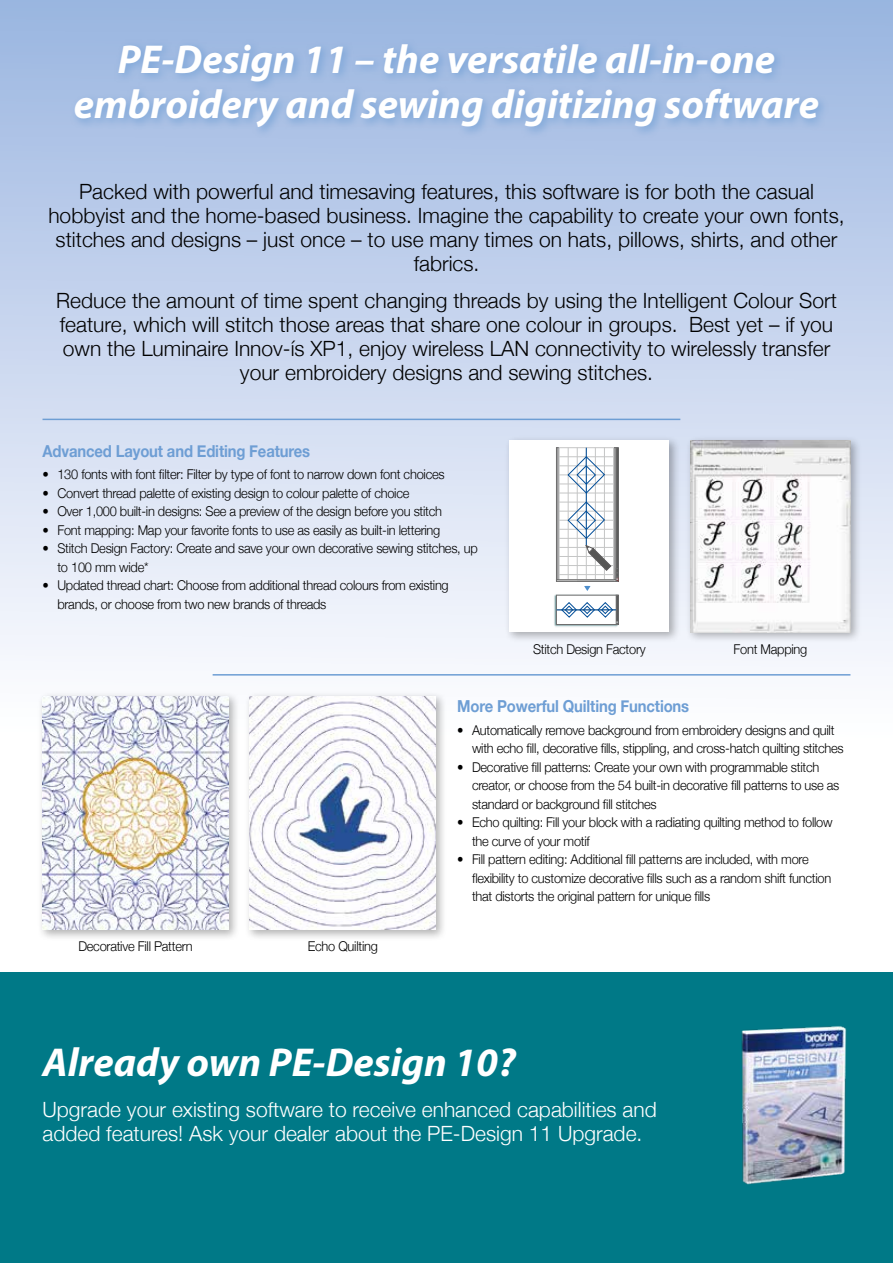
<style>
.page{position:relative;width:893px;height:1263px;background:#fff}
.page>*{position:absolute;margin:0;border:0;box-sizing:border-box;transform-origin:0 0}
.t1{font:italic 700 40.5px/45px "Myriad Pro";color:#fff;text-align:center}
.t2{font:300 21px/24px "Helvetica Neue";color:#000;text-align:center}
.t3{font:300 21px/24px "Helvetica Neue";color:#fff}
.t4{font:700 16.5px "Helvetica Neue";letter-spacing:-.01em;color:#6e9ed4;scale:.9 1}
.t5{font:300 13.5px/18.5px "Helvetica Neue";letter-spacing:-.02em;color:#000;scale:.95 1}
</style>
<div class="page">
<div style="left:0;top:972px;width:893px;height:291px;background:#007987"></div>
<img style="left:741px;top:1026px;width:106px;height:159px">
<div style="left:0;top:0;width:893px;height:761px;background:linear-gradient(to bottom,#9ab5e0,#fff)"></div>
<div style="left:245px;top:691px;width:202px;height:250px;background:#000;opacity:.3"></div>
<img style="left:250px;top:696px;width:186px;height:234px">
<div style="left:37px;top:691px;width:203px;height:250px;background:#000;opacity:.3"></div>
<img style="left:43px;top:696px;width:186px;height:234px">
<div style="left:685px;top:435px;width:177px;height:208px;background:#000;opacity:.3"></div>
<img style="left:691px;top:441px;width:159px;height:191px">
<div style="left:504px;top:435px;width:177px;height:208px;background:#000;opacity:.3"></div>
<div style="left:509px;top:441px;width:160px;height:191px;background:#fff"></div>
<svg style="left:554px;top:447px;width:65px;height:180px"></svg>
<hr style="left:213px;top:674px;width:637px;height:1px;background:#6e9ed4">
<hr style="left:43px;top:419px;width:637px;height:1px;background:#6e9ed4">
<div style="left:70px;top:39px;width:759px;height:99px;background:#6e9ed4;opacity:.75"></div>
<h1 class="t1" style="left:74px;top:35px;width:746px">PE-Design 11 – the versatile all-in-one embroidery and sewing digitizing software</h1>
<p class="t2" style="left:48px;top:178px;width:798px">Packed with powerful and timesaving features, this software is for both the casual hobbyist and the home-based business. Imagine the capability to create your own fonts, stitches and designs – just once – to use many times on hats, pillows, shirts, and other fabrics.</p>
<p class="t2" style="left:56px;top:287px;width:782px">Reduce the amount of time spent changing threads by using the Intelligent Colour Sort feature, which will stitch those areas that share one colour in groups. Best yet – if you own the Luminaire Innov-ís XP1, enjoy wireless LAN connectivity to wirelessly transfer your embroidery designs and sewing stitches.</p>
<p class="t4" style="left:43px;top:438px;width:299px">Advanced Layout and Editing Features</p>
<p class="t5" style="left:43px;top:464px;width:425px">• 130 fonts with font filter: Filter by type of font to narrow down font choices</p>
<p class="t5" style="left:43px;top:483px;width:388px">• Convert thread palette of existing design to colour palette of choice</p>
<p class="t5" style="left:43px;top:501px;width:422px">• Over 1,000 built-in designs: See a preview of the design before you stitch</p>
<p class="t5" style="left:43px;top:520px;width:420px">• Font mapping: Map your favorite fonts to use as easily as built-in lettering</p>
<p class="t5" style="left:57px;top:538px;width:444px;text-indent:-15px">• Stitch Design Factory: Create and save your own decorative sewing stitches, up to 100 mm wide*</p>
<p class="t5" style="left:57px;top:575px;width:413px;text-indent:-15px">• Updated thread chart: Choose from additional thread colours from existing brands, or choose from two new brands of threads</p>
<p class="t5" style="left:533px;top:638px;width:120px">Stitch Design Factory</p>
<p class="t5" style="left:734px;top:638px;width:79px">Font Mapping</p>
<p class="t5" style="left:78px;top:936px;width:122px">Decorative Fill Pattern</p>
<p class="t5" style="left:308px;top:936px;width:75px">Echo Quilting</p>
<p class="t4" style="left:457px;top:693px;width:259px">More Powerful Quilting Functions</p>
<p class="t5" style="left:472px;top:720px;width:393px;text-indent:-15px">• Automatically remove background from embroidery designs and quilt with echo fill, decorative fills, stippling, and cross-hatch quilting stitches</p>
<p class="t5" style="left:472px;top:757px;width:388px;text-indent:-15px">• Decorative fill patterns: Create your own with programmable stitch creator, or choose from the 54 built-in decorative fill patterns to use as standard or background fill stitches</p>
<p class="t5" style="left:472px;top:812px;width:381px;text-indent:-15px">• Echo quilting: Fill your block with a radiating quilting method to follow the curve of your motif</p>
<p class="t5" style="left:472px;top:849px;width:380px;text-indent:-15px">• Fill pattern editing: Additional fill patterns are included, with more flexibility to customize decorative fills such as a random shift function that distorts the original pattern for unique fills</p>
<h1 class="t1" style="left:43px;top:1039px;width:475px">Already own PE-Design 10?</h1>
<h2 class="t3" style="left:43px;top:1096px;width:616px">Upgrade your existing software to receive enhanced capabilities and added features! Ask your dealer about the PE‑Design 11 Upgrade.</h2>
</div>
